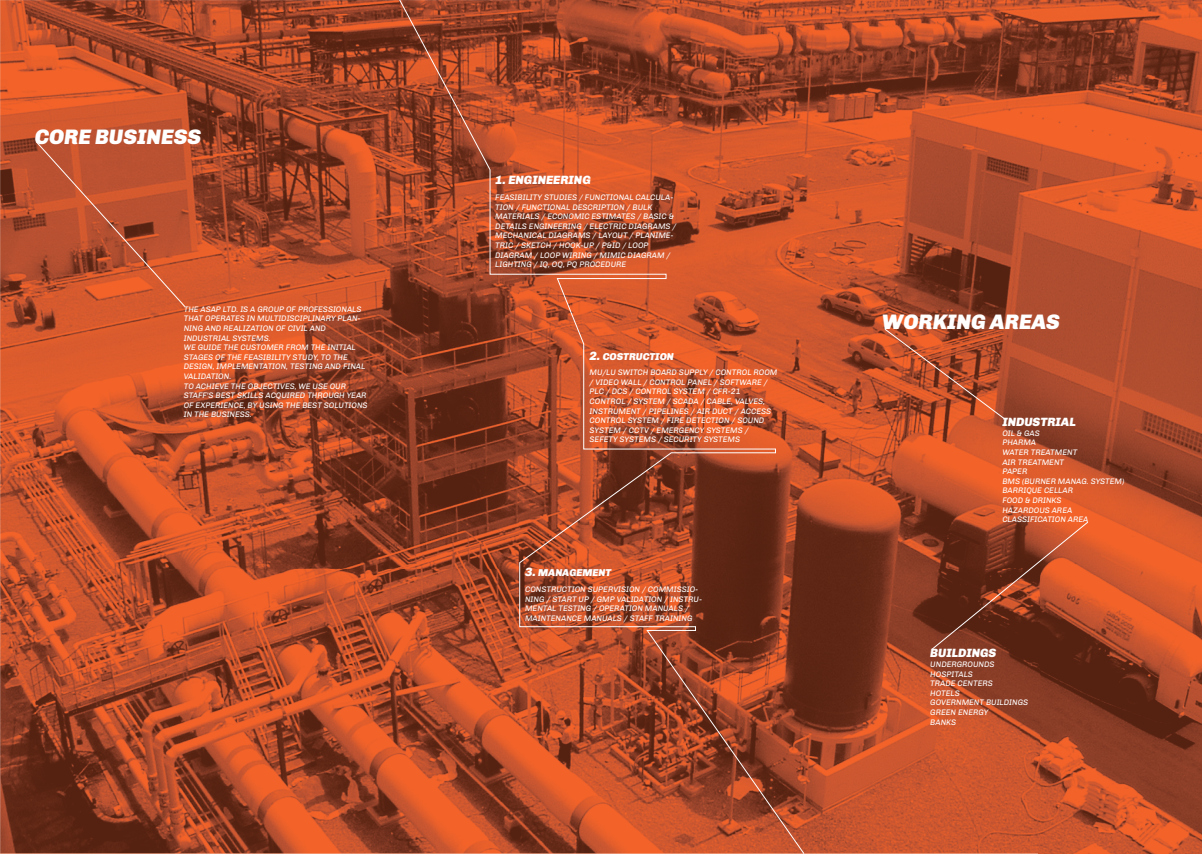
<style>
.page{position:relative;width:1202px;height:854px;background:#fff}
.page>*{position:absolute;margin:0;border:0;box-sizing:border-box;transform-origin:0 0}
.t1{font:italic 900 21px "Chivo";color:#fff}
.t2{font:italic 900 12px "Chivo";color:#fff}
.t3{font:italic 900 10px "Chivo";color:#fff}
.t4{font:italic 8px/9.6px "Chivo";color:#fff}
.s1{font-size:12px}
</style>
<div class="page">
<img style="left:0;top:0;width:1039px;height:568px">
<img style="left:1039px;top:0;width:163px;height:853px">
<img style="left:0;top:568px;width:1040px;height:285px">
<svg style="left:35px;top:140px;width:151px;height:167px;background:#be5330"></svg>
<svg style="left:398px;top:0;width:407px;height:853px;background:#a94827"></svg>
<svg style="left:884px;top:328px;width:121px;height:91px;background:#b74f2b"></svg>
<svg style="left:931px;top:521px;width:158px;height:129px;background:#84381f"></svg>
<h1 class="t1" style="left:35px;top:124px;width:168px">CORE BUSINESS</h1>
<p class="t4" style="left:184px;top:304px;width:185px">THE ASAP LTD. IS A GROUP OF PROFESSIONALS THAT OPERATES IN MULTIDISCIPLINARY PLAN-NING AND REALIZATION OF CIVIL AND INDUSTRIAL SYSTEMS.<br>WE GUIDE THE CUSTOMER FROM THE INITIAL STAGES OF THE FEASIBILITY STUDY, TO THE DESIGN, IMPLEMENTATION, TESTING AND FINAL VALIDATION.<br>TO ACHIEVE THE OBJECTIVES, WE USE OUR STAFF'S BEST SKILLS ACQUIRED THROUGH YEAR OF EXPERIENCE, BY USING THE BEST SOLUTIONS IN THE BUSINESS.</p>
<h2 class="t2" style="left:495px;top:173px;width:97px">1. ENGINEERING</h2>
<p class="t4" style="left:495px;top:192px;width:183px">FEASIBILITY STUDIES / FUNCTIONAL CALCULA-TION / FUNCTIONAL DESCRIPTION / BULK MATERIALS / ECONOMIC ESTIMATES / BASIC &amp; DETAILS ENGINEERING / ELECTRIC DIAGRAMS / MECHANICAL DIAGRAMS / LAYOUT / PLANIME-TRIC / SKETCH / HOOK-UP / P&amp;ID / LOOP DIAGRAM / LOOP WIRING / MIMIC DIAGRAM / LIGHTING / IQ, OQ, PQ PROCEDURE</p>
<p class="t3" style="left:590px;top:350px;width:86px"><span class="s1">2.</span> COSTRUCTION</p>
<p class="t4" style="left:590px;top:367px;width:189px">MU/LU SWITCH BOARD SUPPLY / CONTROL ROOM / VIDEO WALL / CONTROL PANEL / SOFTWARE / PLC / DCS / CONTROL SYSTEM / CFR-21<br>CONTROL / SYSTEM / SCADA / CABLE, VALVES, INSTRUMENT / PIPELINES / AIR DUCT / ACCESS CONTROL SYSTEM / FIRE DETECTION / SOUND SYSTEM / CCTV / EMERGENCY SYSTEMS / SEFETY SYSTEMS / SECURITY SYSTEMS</p>
<p class="t3" style="left:525px;top:566px;width:88px"><span class="s1">3.</span> MANAGEMENT</p>
<p class="t4" style="left:525px;top:584px;width:179px">CONSTRUCTION SUPERVISION / COMMISSIO-NING / START UP / GMP VALIDATION / INSTRU-MENTAL TESTING / OPERATION MANUALS / MAINTENANCE MANUALS / STAFF TRAINING</p>
<h1 class="t1" style="left:882px;top:309px;width:180px">WORKING AREAS</h1>
<h2 class="t2" style="left:1002px;top:415px;width:75px">INDUSTRIAL</h2>
<p class="t4" style="left:1002px;top:428px;width:124px">OIL &amp; GAS<br>PHARMA<br>WATER TREATMENT<br>AIR TREATMENT<br>PAPER<br>BMS (BURNER MANAG. SYSTEM)<br>BARRIQUE CELLAR<br>FOOD &amp; DRINKS<br>HAZARDOUS AREA<br>CLASSIFICATION AREA</p>
<h2 class="t2" style="left:930px;top:646px;width:68px">BUILDINGS</h2>
<p class="t4" style="left:930px;top:659px;width:99px">UNDERGROUNDS<br>HOSPITALS<br>TRADE CENTERS<br>HOTELS<br>GOVERNMENT BUILDINGS<br>GREEN ENERGY<br>BANKS</p>
</div>
